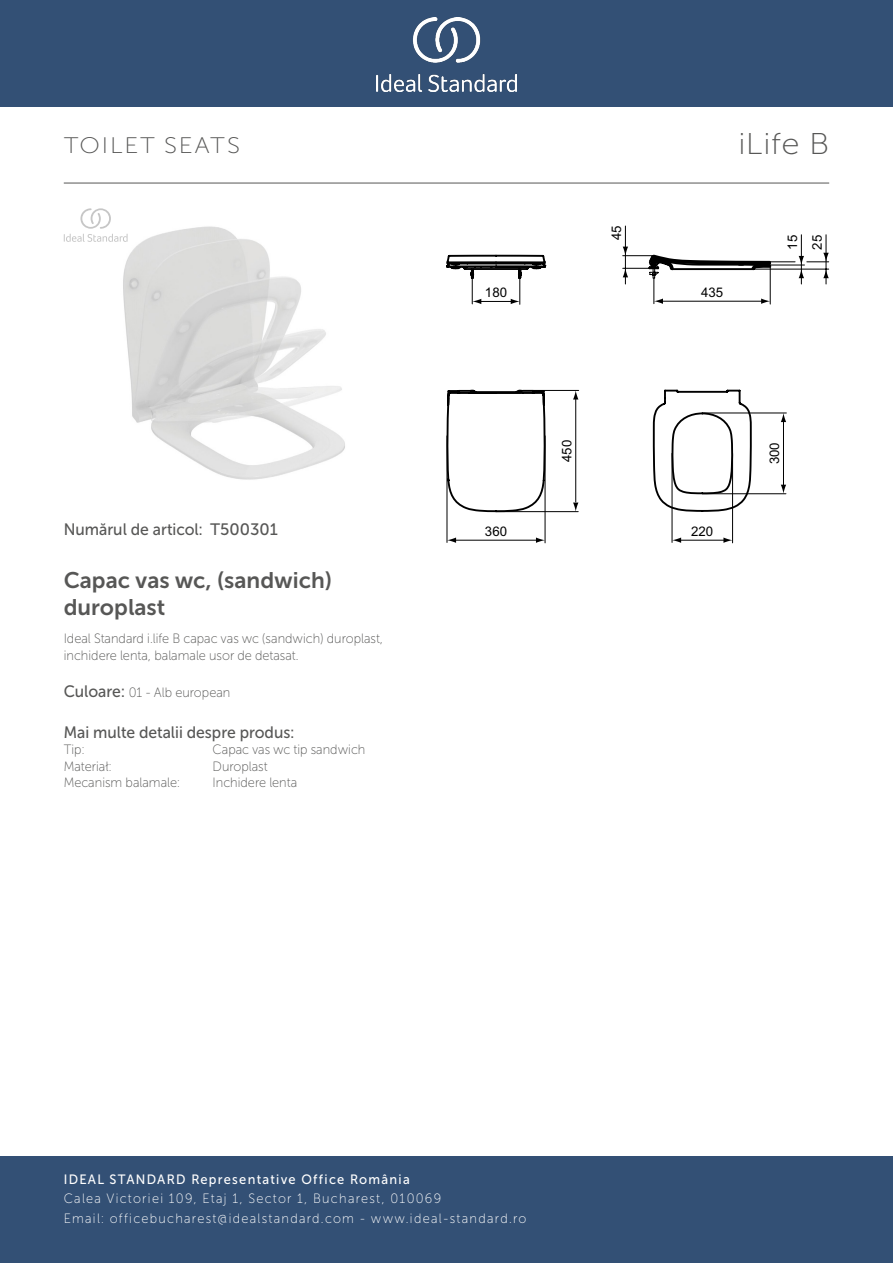
<style>
.page{position:relative;width:893px;height:1263px;background:#fff}
.page>*{position:absolute;margin:0;border:0;box-sizing:border-box;transform-origin:0 0}
._001_Produkttyp{font:30px "Museo Sans Cyrl 100";letter-spacing:.015em;color:#575756;scale:1.1 1}
.t1{font:22.5px/27px "Museo Sans Cyrl 700";color:#575756}
.t2{font:22.5px "Museo Sans Cyrl 100";letter-spacing:.075em;color:#575756;scale:1.1 1}
.sku{font:16.5px "Museo Sans Cyrl 500";color:#575756;scale:.95 1}
.t3{font:13.5px/19.5px "Museo Sans Cyrl 100";letter-spacing:.1em;color:#fff;scale:.95 1}
.Marketing_Descriptio{font:13.5px/16.2px "Museo Sans Cyrl 100";color:#575756;scale:.95 1}
.t4{font:13.5px "Museo Sans Cyrl 500";letter-spacing:.1em;color:#fff;scale:.95 1}
.Hinge_Mechanism{font:13.5px "Museo Sans Cyrl 100";color:#575756;scale:.95 1}
.Type{font:13.5px "Museo Sans Cyrl 100";color:#575756;scale:.95 1}
.Colour{font:13.5px "Museo Sans Cyrl 100";color:#575756;scale:.95 1}
.Material{font:13.5px "Museo Sans Cyrl 100";color:#575756;scale:.95 1}
.t5{font:13.2px/24.6px "Arial";color:#000}
.s1{font-family:"Museo Sans Cyrl 500";font-size:16.5px}
</style>
<div class="page">
<div style="left:0;top:1157px;width:893px;height:106px;background:#335075"></div>
<div style="left:0;top:0;width:893px;height:107px;background:#335075"></div>
<img style="left:376px;top:18px;width:141px;height:73px">
<hr style="left:64px;top:183px;width:765px;height:1px;background:#575756">
<svg style="left:652px;top:389px;width:101px;height:124px"></svg>
<hr style="left:455px;top:540px;width:83px;height:1px;background:#000">
<hr style="left:545px;top:436px;width:1px;height:107px;background:#000">
<hr style="left:446px;top:436px;width:1px;height:106px;background:#000">
<svg style="left:536px;top:537px;width:9px;height:6px"></svg>
<svg style="left:447px;top:537px;width:9px;height:6px"></svg>
<hr style="left:575px;top:395px;width:1px;height:107px;background:#000">
<hr style="left:523px;top:390px;width:56px;height:1px;background:#000">
<hr style="left:496px;top:511px;width:82px;height:1px;background:#000">
<svg style="left:573px;top:390px;width:5px;height:9px"></svg>
<svg style="left:573px;top:502px;width:5px;height:10px"></svg>
<hr style="left:679px;top:540px;width:46px;height:1px;background:#000">
<hr style="left:732px;top:453px;width:1px;height:90px;background:#000">
<hr style="left:672px;top:453px;width:1px;height:89px;background:#000">
<svg style="left:723px;top:537px;width:10px;height:6px"></svg>
<svg style="left:672px;top:537px;width:9px;height:6px"></svg>
<hr style="left:783px;top:420px;width:1px;height:66px;background:#000">
<hr style="left:702px;top:412px;width:84px;height:1px;background:#000">
<hr style="left:703px;top:493px;width:83px;height:1px;background:#000">
<svg style="left:781px;top:413px;width:5px;height:9px"></svg>
<svg style="left:781px;top:485px;width:5px;height:9px"></svg>
<svg style="left:446px;top:254px;width:101px;height:259px"></svg>
<hr style="left:801px;top:235px;width:1px;height:49px;background:#000">
<hr style="left:825px;top:235px;width:1px;height:49px;background:#000">
<hr style="left:625px;top:226px;width:1px;height:58px;background:#000">
<svg style="left:623px;top:247px;width:206px;height:57px"></svg>
<img style="left:123px;top:226px;width:222px;height:254px">
<svg style="left:64px;top:208px;width:64px;height:34px"></svg>
<p class="t2" style="left:64px;top:134px;width:162px">TOILET SEATS</p>
<p class="sku" style="left:64px;top:521px;width:227px">Numărul de articol: T500301</p>
<p class="t1" style="left:64px;top:566px;width:269px">Capac vas wc, (sandwich) duroplast</p>
<p class="Marketing_Descriptio" style="left:64px;top:631px;width:338px">Ideal Standard i.life B capac vas wc (sandwich) duroplast, inchidere lenta, balamale usor de detasat.</p>
<p class="Colour" style="left:64px;top:685px;width:177px"><span class="s1">Culoare:</span> 01 - Alb european</p>
<p class="sku" style="left:64px;top:723px;width:244px">Mai multe detalii despre produs:</p>
<p class="Type" style="left:64px;top:742px;width:23px">Tip:</p>
<p class="Type" style="left:213px;top:742px;width:162px">Capac vas wc tip sandwich</p>
<p class="Material" style="left:64px;top:759px;width:52px">Materiał:</p>
<p class="Material" style="left:213px;top:759px;width:59px">Duroplast</p>
<p class="Hinge_Mechanism" style="left:64px;top:775px;width:124px">Mecanism balamale:</p>
<p class="Hinge_Mechanism" style="left:213px;top:775px;width:91px">Inchidere lenta</p>
<p class="_001_Produkttyp" style="left:738px;top:128px;width:84px">iLife B</p>
<p class="t5" style="left:604px;top:240px;width:16px;rotate:-90deg">45</p>
<p class="t5" style="left:485px;top:280px;width:24px">180</p>
<p class="t5" style="left:701px;top:280px;width:24px">435</p>
<p class="t5" style="left:780px;top:250px;width:16px;rotate:-90deg">15<br>25</p>
<p class="t5" style="left:485px;top:519px;width:24px">360</p>
<p class="t5" style="left:554px;top:462px;width:24px;rotate:-90deg">450</p>
<p class="t5" style="left:691px;top:519px;width:24px">220</p>
<p class="t5" style="left:762px;top:464px;width:24px;rotate:-90deg">300</p>
<p class="t4" style="left:64px;top:1172px;width:366px">IDEAL STANDARD Representative Office România</p>
<p class="t3" style="left:64px;top:1189px;width:488px">Calea Victoriei 109, Etaj 1, Sector 1, Bucharest, 010069<br>Email: officebucharest@idealstandard.com - www.ideal-standard.ro</p>
</div>
